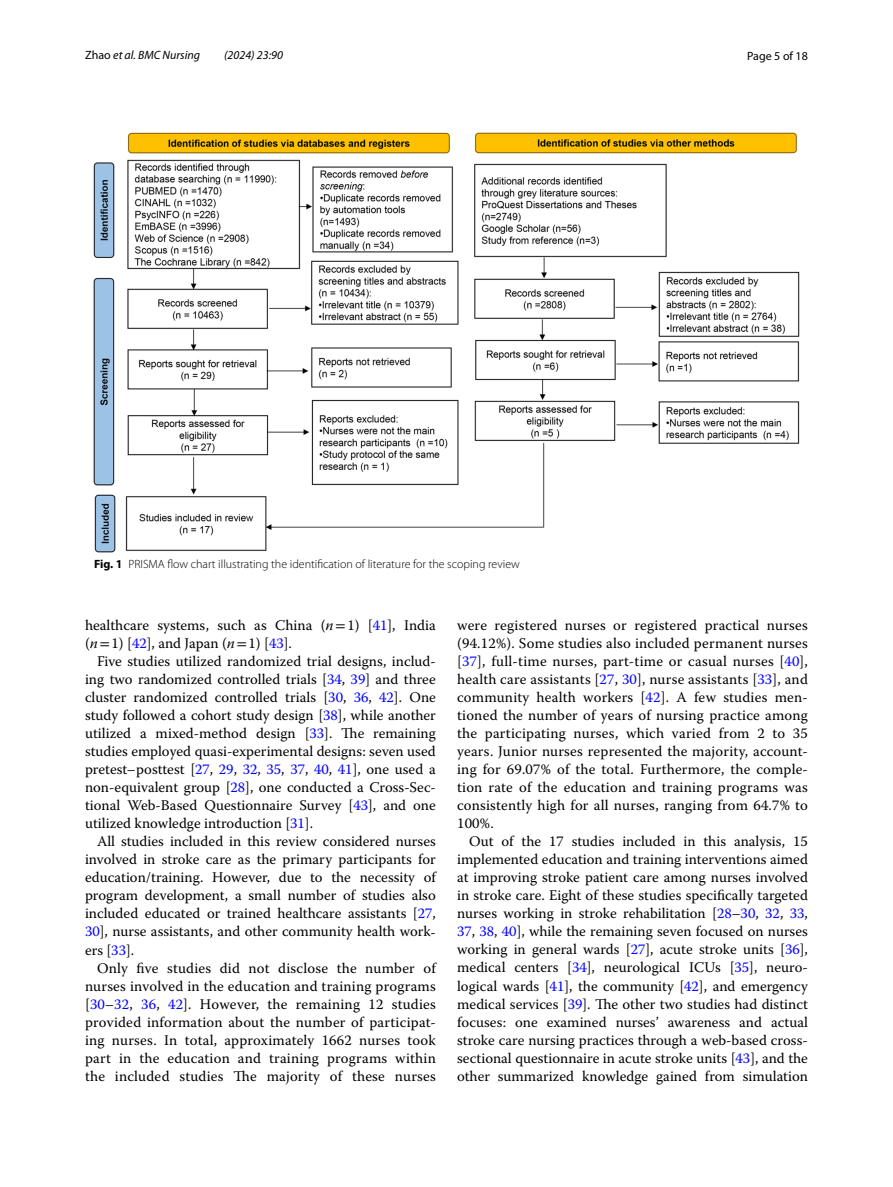
<style>
.page{position:relative;width:893px;height:1187px;background:#fff}
.page>*{position:absolute;margin:0;border:0;box-sizing:border-box;transform-origin:0 0}
.t1{font:14.7px/18px "Warnock Pro";color:#000;text-align:justify}
.t2{font:300 12px "Myriad Pro";color:#000}
.t3{font:italic 12px "Myriad Pro";color:#000}
.t4{font:12px "Myriad Pro";color:#000}
.s1{font-style:normal}
.s2{font-weight:700}
.s3{font-style:italic}
.s4{font-family:"STIX"}
.s5{color:#00f}
</style>
<div class="page">
<img style="left:93px;top:133px;width:707px;height:420px">
<p class="t3" style="left:85px;top:48px;width:117px"><span class="s1">Zhao</span> et al. BMC Nursing</p>
<p class="t3" style="left:224px;top:48px;width:60px">(2024) 23:90</p>
<p class="t4" style="left:747px;top:48px;width:62px">Page 5 of 18</p>
<p class="t2" style="left:94px;top:557px;width:427px"><span class="s2">Fig. 1</span> PRISMA flow chart illustrating the identification of literature for the scoping review</p>
<p class="t1" style="left:85px;top:616px;width:352px">healthcare systems, such as China (<span class="s3">n</span><span class="s4">=</span>1) [<span class="s5">41</span>], India (<span class="s3">n</span><span class="s4">=</span>1) [<span class="s5">42</span>], and Japan (<span class="s3">n</span><span class="s4">=</span>1) [<span class="s5">43</span>].</p>
<p class="t1" style="left:85px;top:652px;width:352px;text-indent:12px">Five studies utilized randomized trial designs, includ&shy;ing two randomized controlled trials [<span class="s5">34</span>, <span class="s5">39</span>] and three cluster randomized controlled trials [<span class="s5">30</span>, <span class="s5">36</span>, <span class="s5">42</span>]. One study followed a cohort study design [<span class="s5">38</span>], while another utilized a mixed-method design [<span class="s5">33</span>]. The remaining studies employed quasi-experimental designs: seven used pretest–posttest [<span class="s5">27</span>, <span class="s5">29</span>, <span class="s5">32</span>, <span class="s5">35</span>, <span class="s5">37</span>, <span class="s5">40</span>, <span class="s5">41</span>], one used a non-equivalent group [<span class="s5">28</span>], one conducted a Cross-Sec&shy;tional Web-Based Questionnaire Survey [<span class="s5">43</span>], and one utilized knowledge introduction [<span class="s5">31</span>].</p>
<p class="t1" style="left:85px;top:832px;width:352px;text-indent:12px">All studies included in this review considered nurses involved in stroke care as the primary participants for education/training. However, due to the necessity of program development, a small number of studies also included educated or trained healthcare assistants [<span class="s5">27</span>, <span class="s5">30</span>], nurse assistants, and other community health work&shy;ers [<span class="s5">33</span>].</p>
<p class="t1" style="left:85px;top:958px;width:352px;text-indent:12px">Only five studies did not disclose the number of nurses involved in the education and training programs [<span class="s5">30</span>–<span class="s5">32</span>, <span class="s5">36</span>, <span class="s5">42</span>]. However, the remaining 12 studies provided information about the number of participat&shy;ing nurses. In total, approximately 1662 nurses took part in the education and training programs within the included studies The majority of these nurses</p>
<p class="t1" style="left:457px;top:616px;width:352px">were registered nurses or registered practical nurses (94.12%). Some studies also included permanent nurses [<span class="s5">37</span>], full-time nurses, part-time or casual nurses [<span class="s5">40</span>], health care assistants [<span class="s5">27</span>, <span class="s5">30</span>], nurse assistants [<span class="s5">33</span>], and community health workers [<span class="s5">42</span>]. A few studies men&shy;tioned the number of years of nursing practice among the participating nurses, which varied from 2 to 35 years. Junior nurses represented the majority, account&shy;ing for 69.07% of the total. Furthermore, the comple&shy;tion rate of the education and training programs was consistently high for all nurses, ranging from 64.7% to 100%.</p>
<p class="t1" style="left:457px;top:832px;width:352px;text-indent:12px">Out of the 17 studies included in this analysis, 15 implemented education and training interventions aimed at improving stroke patient care among nurses involved in stroke care. Eight of these studies specifically targeted nurses working in stroke rehabilitation [<span class="s5">28</span>–<span class="s5">30</span>, <span class="s5">32</span>, <span class="s5">33</span>, <span class="s5">37</span>, <span class="s5">38</span>, <span class="s5">40</span>], while the remaining seven focused on nurses working in general wards [<span class="s5">27</span>], acute stroke units [<span class="s5">36</span>], medical centers [<span class="s5">34</span>], neurological ICUs [<span class="s5">35</span>], neuro&shy;logical wards [<span class="s5">41</span>], the community [<span class="s5">42</span>], and emergency medical services [<span class="s5">39</span>]. The other two studies had distinct focuses: one examined nurses’ awareness and actual stroke care nursing practices through a web-based cross&shy;sectional questionnaire in acute stroke units [<span class="s5">43</span>], and the other summarized knowledge gained from simulation</p>
</div>
